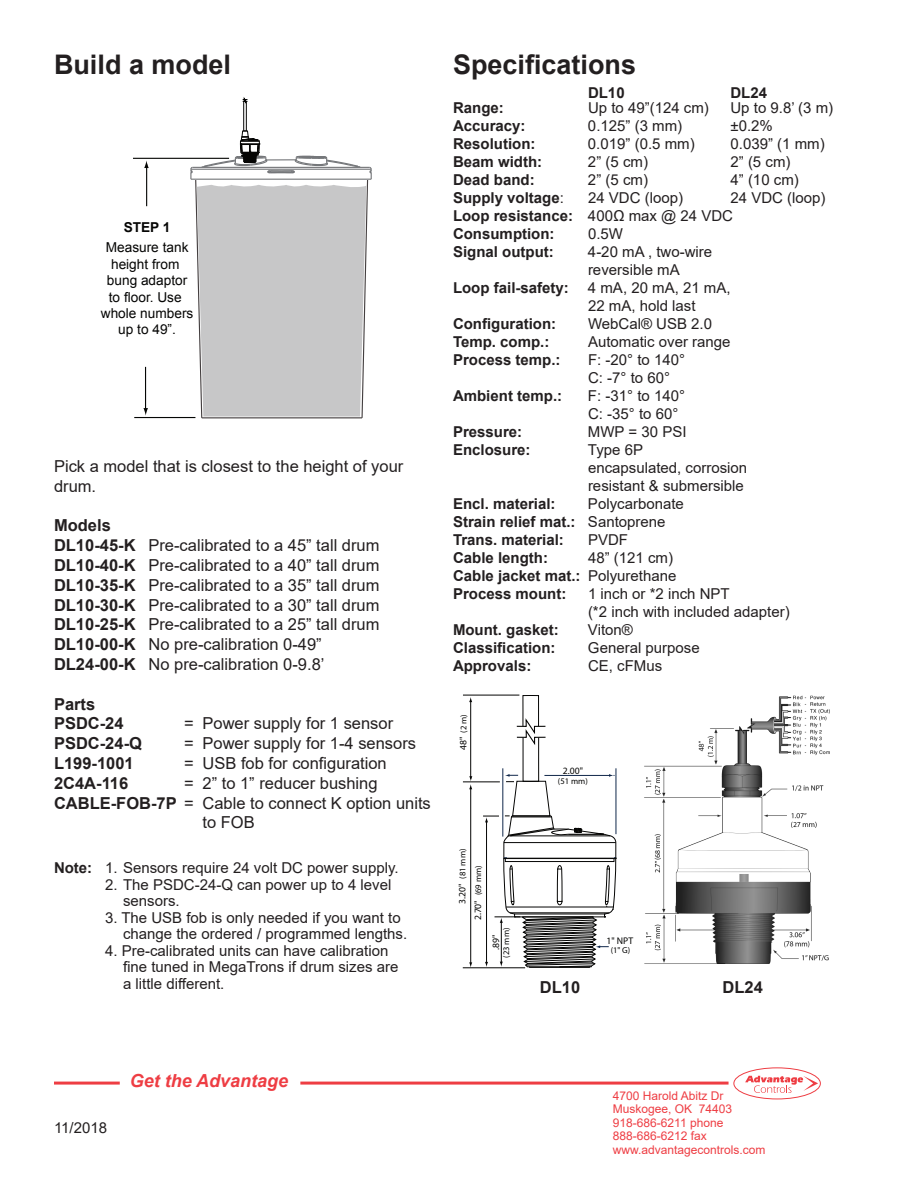
<style>
.page{position:relative;width:918px;height:1188px;background:#fff}
.page>*{position:absolute;margin:0;border:0;box-sizing:border-box;transform-origin:0 0}
.t1{font:700 27px "Arial";color:#231f20}
.t2{font:italic 700 18px "Arial";color:#ee3d43}
.t3{font:16.5px/19.8px "Arial";color:#231f20}
.t4{font:700 16.5px "Arial";color:#231f20}
.t5{font:15px "Arial";color:#231f20}
.t6{font:700 15px "Arial";color:#231f20}
.t7{font:13.65px/16.4px "Arial";color:#050504;text-align:center}
.t8{font:700 13.65px "Arial";color:#050504}
.t9{font:12px "Arial";color:#ee3d43}
.t10{font:9.6px "Helvetica";color:#050504}
.t11{font:8.55px "Helvetica";color:#050504}
.s1{font-weight:700}
.s2{font-weight:400}
.s3{font-size:9.6px}
</style>
<div class="page">
<hr style="left:54px;top:1082px;width:675px;height:3px;background:#ee3d43">
<div style="left:120px;top:1071px;width:180px;height:27px;background:#fff"></div>
<div style="left:733px;top:1067px;width:88px;height:32px;border:1px solid #ee3d43;border-radius:50%"></div>
<svg style="left:745px;top:1076px;width:73px;height:17px"></svg>
<hr style="left:133px;top:158px;width:96px;height:1px;background:#050604">
<hr style="left:146px;top:164px;width:1px;height:42px;background:#050604">
<svg style="left:144px;top:160px;width:5px;height:8px"></svg>
<hr style="left:134px;top:417px;width:61px;height:1px;background:#050604">
<svg style="left:189px;top:98px;width:183px;height:321px"></svg>
<hr style="left:145px;top:367px;width:1px;height:45px;background:#050604">
<svg style="left:143px;top:408px;width:5px;height:8px"></svg>
<hr style="left:266px;top:159px;width:30px;height:2px;background:#75777a">
<hr style="left:463px;top:968px;width:62px;height:1px;background:#050504">
<hr style="left:616px;top:768px;width:1px;height:66px;background:#10274a">
<hr style="left:463px;top:782px;width:37px;height:1px;background:#050504">
<hr style="left:470px;top:788px;width:1px;height:175px;background:#050504">
<svg style="left:469px;top:962px;width:3px;height:5px"></svg>
<hr style="left:463px;top:695px;width:56px;height:1px;background:#050504">
<hr style="left:470px;top:701px;width:1px;height:78px;background:#050504">
<svg style="left:469px;top:776px;width:3px;height:13px"></svg>
<svg style="left:483px;top:695px;width:133px;height:273px"></svg>
<img style="left:644px;top:695px;width:186px;height:269px">
<p class="t1" style="left:54px;top:45px;width:179px">Build a model</p>
<p class="t8" style="left:124px;top:218px;width:48px">STEP 1</p>
<p class="t7" style="left:101px;top:240px;width:94px">Measure tank height from bung adaptor to floor. Use whole numbers up to 49”.</p>
<p class="t3" style="left:54px;top:456px;width:351px">Pick a model that is closest to the height of your drum.</p>
<p class="t4" style="left:54px;top:514px;width:58px">Models</p>
<p class="t3" style="left:54px;top:535px;width:327px"><span class="s1">DL10-45-K</span> Pre-calibrated to a 45” tall drum</p>
<p class="t3" style="left:54px;top:555px;width:327px"><span class="s1">DL10-40-K</span> Pre-calibrated to a 40” tall drum</p>
<p class="t3" style="left:54px;top:575px;width:327px"><span class="s1">DL10-35-K</span> Pre-calibrated to a 35” tall drum</p>
<p class="t3" style="left:54px;top:595px;width:327px"><span class="s1">DL10-30-K</span> Pre-calibrated to a 30” tall drum</p>
<p class="t3" style="left:54px;top:615px;width:327px"><span class="s1">DL10-25-K</span> Pre-calibrated to a 25” tall drum</p>
<p class="t3" style="left:54px;top:634px;width:269px"><span class="s1">DL10-00-K</span> No pre-calibration 0-49”</p>
<p class="t3" style="left:54px;top:654px;width:272px"><span class="s1">DL24-00-K</span> No pre-calibration 0-9.8’</p>
<p class="t4" style="left:54px;top:692px;width:43px">Parts</p>
<p class="t4" style="left:54px;top:712px;width:71px">PSDC-24</p>
<p class="t3" style="left:184px;top:714px;width:211px">= Power supply for 1 sensor</p>
<p class="t4" style="left:54px;top:732px;width:90px">PSDC-24-Q</p>
<p class="t3" style="left:184px;top:733px;width:233px">= Power supply for 1-4 sensors</p>
<p class="t4" style="left:54px;top:752px;width:81px">L199-1001</p>
<p class="t3" style="left:184px;top:753px;width:204px">= USB fob for configuration</p>
<p class="t4" style="left:54px;top:771px;width:76px">2C4A-116</p>
<p class="t3" style="left:184px;top:773px;width:195px">= 2” to 1” reducer bushing</p>
<p class="t3" style="left:54px;top:793px;width:378px"><span class="s1">CABLE-FOB-7P</span> = Cable to connect K option units</p>
<p class="t3" style="left:202px;top:813px;width:54px">to FOB</p>
<p class="t5" style="left:54px;top:858px;width:346px"><span class="s1">Note:</span> 1. Sensors require 24 volt DC power supply.</p>
<p class="t5" style="left:105px;top:874px;width:288px">2. The PSDC-24-Q can power up to 4 level</p>
<p class="t5" style="left:123px;top:891px;width:58px">sensors.</p>
<p class="t5" style="left:105px;top:907px;width:297px">3. The USB fob is only needed if you want to</p>
<p class="t5" style="left:123px;top:924px;width:286px">change the ordered / programmed lengths.</p>
<p class="t5" style="left:105px;top:940px;width:285px">4. Pre-calibrated units can have calibration</p>
<p class="t5" style="left:123px;top:957px;width:277px">fine tuned in MegaTrons if drum sizes are</p>
<p class="t5" style="left:123px;top:973px;width:103px">a little different.</p>
<p class="t1" style="left:453px;top:45px;width:185px">Specifications</p>
<p class="t6" style="left:588px;top:82px;width:38px">DL10</p>
<p class="t6" style="left:730px;top:82px;width:38px">DL24</p>
<p class="t6" style="left:453px;top:97px;width:52px">Range:</p>
<p class="t5" style="left:588px;top:97px;width:122px">Up to 49”(124 cm)</p>
<p class="t5" style="left:731px;top:97px;width:104px">Up to 9.8’ (3 m)</p>
<p class="t6" style="left:453px;top:115px;width:74px">Accuracy:</p>
<p class="t5" style="left:588px;top:115px;width:96px">0.125” (3 mm)</p>
<p class="t5" style="left:730px;top:115px;width:44px">±0.2%</p>
<p class="t6" style="left:453px;top:133px;width:84px">Resolution:</p>
<p class="t5" style="left:588px;top:133px;width:108px">0.019” (0.5 mm)</p>
<p class="t5" style="left:730px;top:133px;width:96px">0.039” (1 mm)</p>
<p class="t6" style="left:453px;top:151px;width:91px">Beam width:</p>
<p class="t5" style="left:588px;top:151px;width:61px">2” (5 cm)</p>
<p class="t5" style="left:730px;top:151px;width:61px">2” (5 cm)</p>
<p class="t6" style="left:453px;top:169px;width:83px">Dead band:</p>
<p class="t5" style="left:588px;top:169px;width:61px">2” (5 cm)</p>
<p class="t5" style="left:730px;top:169px;width:70px">4” (10 cm)</p>
<p class="t6" style="left:453px;top:187px;width:112px">Supply voltage<span class="s2">:</span></p>
<p class="t5" style="left:588px;top:187px;width:97px">24 VDC (loop)</p>
<p class="t5" style="left:731px;top:187px;width:97px">24 VDC (loop)</p>
<p class="t6" style="left:453px;top:205px;width:282px">Loop resistance: <span class="s2">400Ω max @ 24 VDC</span></p>
<p class="t6" style="left:453px;top:223px;width:103px">Consumption:</p>
<p class="t5" style="left:588px;top:223px;width:37px">0.5W</p>
<p class="t6" style="left:453px;top:241px;width:102px">Signal output:</p>
<p class="t5" style="left:588px;top:241px;width:126px">4-20 mA , two-wire</p>
<p class="t5" style="left:588px;top:259px;width:93px">reversible mA</p>
<p class="t6" style="left:453px;top:277px;width:117px">Loop fail-safety:</p>
<p class="t5" style="left:588px;top:277px;width:144px">4 mA, 20 mA, 21 mA,</p>
<p class="t5" style="left:588px;top:295px;width:109px">22 mA, hold last</p>
<p class="t6" style="left:453px;top:313px;width:105px">Configuration:</p>
<p class="t5" style="left:588px;top:313px;width:126px">WebCal® USB 2.0</p>
<p class="t6" style="left:453px;top:331px;width:98px">Temp. comp.:</p>
<p class="t5" style="left:588px;top:331px;width:144px">Automatic over range</p>
<p class="t6" style="left:453px;top:349px;width:109px">Process temp.:</p>
<p class="t5" style="left:588px;top:349px;width:99px">F: -20° to 140°</p>
<p class="t5" style="left:588px;top:367px;width:84px">C: -7° to 60°</p>
<p class="t6" style="left:453px;top:385px;width:111px">Ambient temp.:</p>
<p class="t5" style="left:588px;top:385px;width:99px">F: -31° to 140°</p>
<p class="t5" style="left:588px;top:403px;width:92px">C: -35° to 60°</p>
<p class="t6" style="left:453px;top:421px;width:71px">Pressure:</p>
<p class="t5" style="left:588px;top:421px;width:100px">MWP = 30 PSI</p>
<p class="t6" style="left:453px;top:439px;width:79px">Enclosure:</p>
<p class="t5" style="left:588px;top:439px;width:57px">Type 6P</p>
<p class="t5" style="left:588px;top:457px;width:161px">encapsulated, corrosion</p>
<p class="t5" style="left:588px;top:475px;width:157px">resistant &amp; submersible</p>
<p class="t6" style="left:453px;top:493px;width:104px">Encl. material:</p>
<p class="t5" style="left:588px;top:493px;width:97px">Polycarbonate</p>
<p class="t6" style="left:453px;top:511px;width:214px">Strain relief mat.: <span class="s2">Santoprene</span></p>
<p class="t6" style="left:453px;top:529px;width:112px">Trans. material:</p>
<p class="t5" style="left:588px;top:529px;width:42px">PVDF</p>
<p class="t6" style="left:453px;top:547px;width:97px">Cable length:</p>
<p class="t5" style="left:588px;top:547px;width:87px">48” (121 cm)</p>
<p class="t6" style="left:453px;top:565px;width:225px">Cable jacket mat.: <span class="s2">Polyurethane</span></p>
<p class="t6" style="left:453px;top:583px;width:115px">Process mount:</p>
<p class="t5" style="left:588px;top:583px;width:143px">1 inch or *2 inch NPT</p>
<p class="t5" style="left:588px;top:601px;width:203px">(*2 inch with included adapter)</p>
<p class="t6" style="left:453px;top:619px;width:107px">Mount. gasket:</p>
<p class="t5" style="left:588px;top:619px;width:46px">Viton®</p>
<p class="t6" style="left:453px;top:637px;width:104px">Classification:</p>
<p class="t5" style="left:588px;top:637px;width:113px">General purpose</p>
<p class="t6" style="left:453px;top:655px;width:80px">Approvals:</p>
<p class="t5" style="left:588px;top:655px;width:76px">CE, cFMus</p>
<p class="t11" style="left:458px;top:750px;width:37px;rotate:-90deg"><span class="s3">48"</span> (2 m)</p>
<p class="t11" style="left:457px;top:904px;width:56px;rotate:-90deg"><span class="s3">3.20"</span> (81 mm)</p>
<p class="t11" style="left:473px;top:920px;width:56px;rotate:-90deg"><span class="s3">2.70"</span> (69 mm)</p>
<p class="t10" style="left:490px;top:950px;width:17px;rotate:-90deg">.89"</p>
<p class="t11" style="left:501px;top:958px;width:31px;rotate:-90deg">(23 mm)</p>
<p class="t10" style="left:563px;top:764px;width:22px">2.00"</p>
<p class="t11" style="left:558px;top:776px;width:31px">(51 mm)</p>
<p class="t10" style="left:607px;top:935px;width:28px">1" NPT</p>
<p class="t11" style="left:611px;top:945px;width:21px">(1" G)</p>
<p class="t4" style="left:540px;top:975px;width:42px">DL10</p>
<p class="t4" style="left:723px;top:975px;width:42px">DL24</p>
<p class="t5" style="left:54px;top:1118px;width:55px">11/2018</p>
<p class="t2" style="left:130px;top:1068px;width:160px">Get the Advantage</p>
<p class="t9" style="left:613px;top:1087px;width:112px">4700 Harold Abitz Dr</p>
<p class="t9" style="left:613px;top:1101px;width:121px">Muskogee, OK 74403</p>
<p class="t9" style="left:613px;top:1114px;width:112px">918-686-6211 phone</p>
<p class="t9" style="left:613px;top:1128px;width:96px">888-686-6212 fax</p>
<p class="t9" style="left:613px;top:1141px;width:154px">www.advantagecontrols.com</p>
</div>
